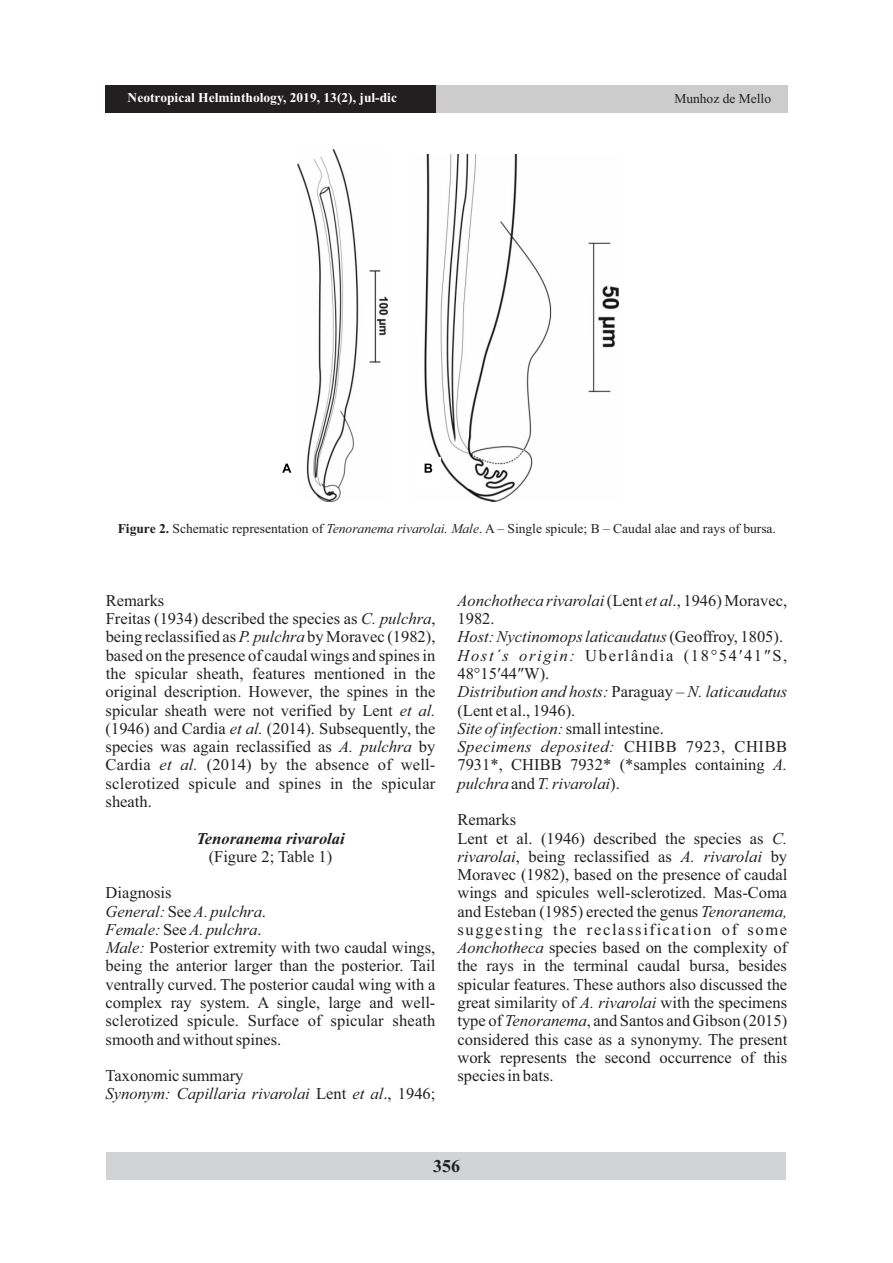
<style>
.page{position:relative;width:893px;height:1263px;background:#fff}
.page>*{position:absolute;margin:0;border:0;box-sizing:border-box;transform-origin:0 0}
.t1{font:700 18px "Times New Roman";color:#231f20}
.t2{font:16.5px/18.3px "Times New Roman";color:#231f20}
.t3{font:italic 16.5px/18.3px "Times New Roman";color:#231f20}
.t4{font:italic 700 16.5px "Times New Roman";color:#231f20}
.t5{font:13.5px "Times New Roman";color:#231f20}
.t6{font:700 13.5px "Times New Roman";color:#fff}
.s1{font-weight:700}
.s2{font-style:italic}
.s3{font-style:normal}
</style>
<div class="page">
<div style="left:107px;top:1152px;width:679px;height:28px;background:#d1d3d4"></div>
<img style="left:298px;top:150px;width:89px;height:351px">
<img style="left:424px;top:154px;width:194px;height:347px">
<div style="left:275px;top:457px;width:25px;height:32px;background:#fff"></div>
<svg style="left:282px;top:464px;width:9px;height:9px"></svg>
<div style="left:416px;top:457px;width:25px;height:32px;background:#fff"></div>
<svg style="left:425px;top:464px;width:7px;height:9px"></svg>
<div style="left:106px;top:85px;width:681px;height:28px;background:#ccc"></div>
<div style="left:106px;top:85px;width:330px;height:28px;background:#231f20"></div>
<p class="t6" style="left:128px;top:93px;width:271px">Neotropical Helminthology, 2019, 13(2), jul-dic</p>
<p class="t5" style="left:674px;top:94px;width:98px">Munhoz de Mello</p>
<p class="t5" style="left:118px;top:523px;width:660px"><span class="s1">Figure 2.</span> Schematic representation of <span class="s2">Tenoranema rivarolai. Male</span>. A – Single spicule; B – Caudal alae and rays of bursa.</p>
<p class="t2" style="left:106px;top:593px;width:331px">Remarks<br>Freitas (1934) described the species as <span class="s2">C. pulchra</span>, being reclassified as <span class="s2">P. pulchra</span> by Moravec (1982), based on the presence of caudal wings and spines in the spicular sheath, features mentioned in the original description. However, the spines in the spicular sheath were not verified by Lent <span class="s2">et al. </span>(1946) and Cardia <span class="s2">et al.</span> (2014). Subsequently, the species was again reclassified as <span class="s2">A. pulchra</span> by Cardia <span class="s2">et al.</span> (2014) by the absence of well&shy;sclerotized spicule and spines in the spicular sheath.</p>
<p class="t4" style="left:196px;top:832px;width:150px">Tenoranema rivarolai</p>
<p class="t2" style="left:209px;top:849px;width:125px">(Figure 2; Table 1)</p>
<p class="t2" style="left:106px;top:885px;width:331px">Diagnosis<br><span class="s2">General:</span> See <span class="s2">A. pulchra</span>.<br><span class="s2">Female:</span> See <span class="s2">A. pulchra</span>.<br><span class="s2">Male:</span> Posterior extremity with two caudal wings, being the anterior larger than the posterior. Tail ventrally curved. The posterior caudal wing with a complex ray system. A single, large and well&shy;sclerotized spicule. Surface of spicular sheath smooth and without spines.</p>
<p class="t3" style="left:106px;top:1068px;width:331px"><span class="s3">Taxonomic summary<br></span>Synonym: Capillaria rivarolai <span class="s3">Lent</span> et al<span class="s3">., 1946;</span></p>
<p class="t2" style="left:457px;top:593px;width:331px"><span class="s2">Aonchotheca rivarolai</span> (Lent <span class="s2">et al</span>., 1946) Moravec, 1982.<br><span class="s2">Host:Nyctinomops laticaudatus</span>(Geoffroy, 1805).<br><span class="s2">Host´s origin:</span> Uberlândia (18°54′41″S, 48°15′44″W).<br><span class="s2">Distribution and hosts:</span> Paraguay – <span class="s2">N. laticaudatus </span>(Lent et al., 1946).<br><span class="s2">Site of infection:</span>small intestine.<br><span class="s2">Specimens deposited:</span> CHIBB 7923, CHIBB 7931*, CHIBB 7932* (*samples containing <span class="s2">A. pulchra</span> and <span class="s2">T. rivarolai</span>).</p>
<p class="t2" style="left:457px;top:812px;width:331px">Remarks<br>Lent et al. (1946) described the species as <span class="s2">C. rivarolai</span>, being reclassified as <span class="s2">A. rivarolai</span> by Moravec (1982), based on the presence of caudal wings and spicules well-sclerotized. Mas-Coma and Esteban (1985) erected the genus <span class="s2">Tenoranema, </span>suggesting the reclassification of some <span class="s2">Aonchotheca</span> species based on the complexity of the rays in the terminal caudal bursa, besides spicular features. These authors also discussed the great similarity of <span class="s2">A. rivarolai</span> with the specimens type of <span class="s2">Tenoranema</span>, and Santos and Gibson (2015) considered this case as a synonymy. The present work represents the second occurrence of this species in bats.</p>
<p class="t1" style="left:433px;top:1160px;width:28px">356</p>
</div>
